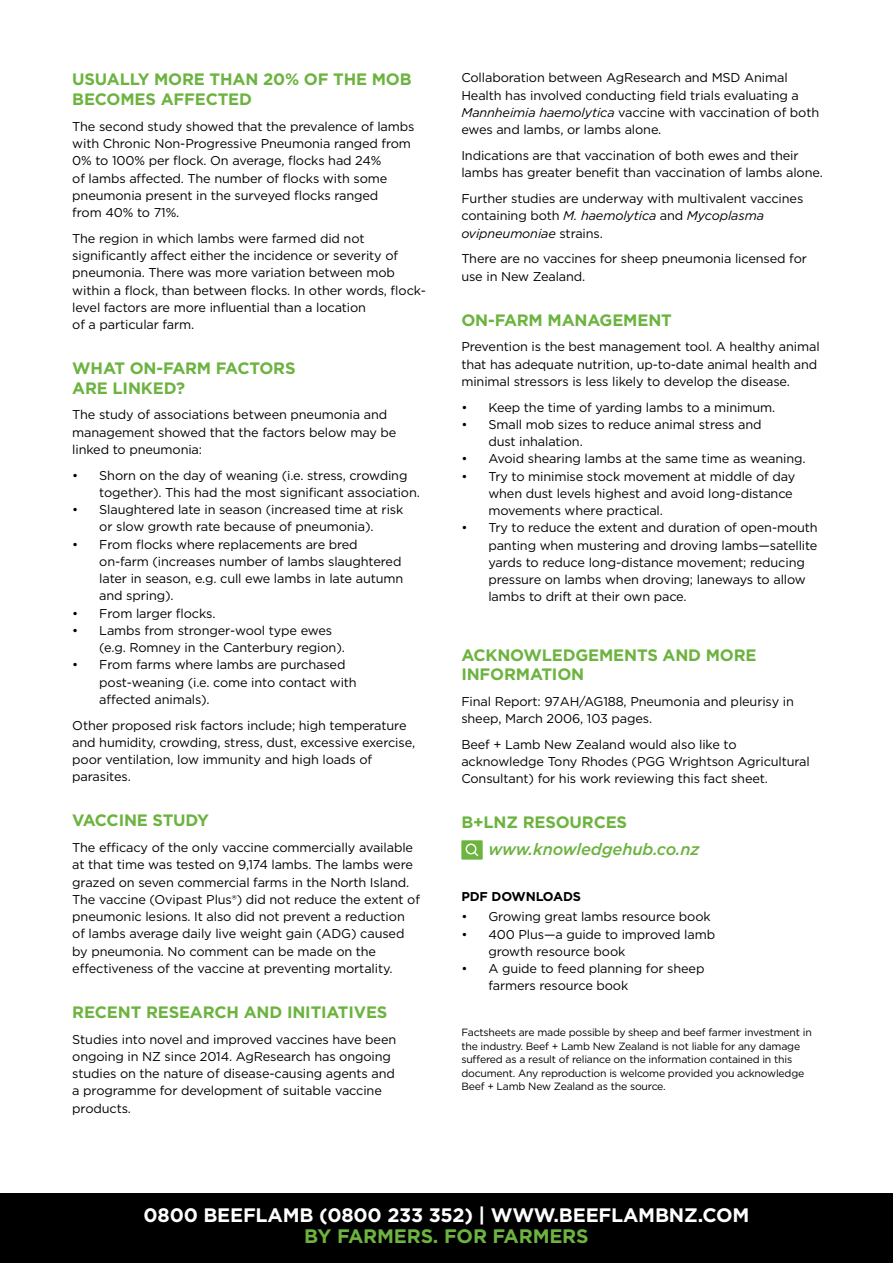
<style>
.page{position:relative;width:893px;height:1263px;background:#fff}
.page>*{position:absolute;margin:0;border:0;box-sizing:border-box;transform-origin:0 0}
.t1{font:700 19.5px "Gotham";letter-spacing:-.01em;color:#fff}
.t2{font:700 19.5px "Gotham";letter-spacing:-.01em;color:#6cb33f}
.t3{font:700 16.5px/19.5px "Gotham";letter-spacing:-.01em;color:#6cb33f}
.t4{font:italic 500 16.5px "Gotham";letter-spacing:-.01em;color:#6cb33f}
.t5{font:12.75px/17.2px "Gotham";letter-spacing:-.01em;color:#000}
.t6{font:700 12.75px "Gotham";letter-spacing:-.01em;color:#000}
.t7{font:10.5px/13.5px "Gotham";letter-spacing:-.02em;color:#000}
.s1{font-style:italic}
</style>
<div class="page">
<div style="left:0;top:1193px;width:893px;height:70px;background:#000"></div>
<div style="left:461px;top:840px;width:22px;height:20px;background:#6cb33f"></div>
<svg style="left:466px;top:843px;width:12px;height:13px"></svg>
<p class="t3" style="left:72px;top:70px;width:341px">USUALLY MORE THAN 20% OF THE MOB<br>BECOMES AFFECTED</p>
<p class="t5" style="left:72px;top:117px;width:344px">The second study showed that the prevalence of lambs with Chronic Non-Progressive Pneumonia ranged from 0% to 100% per flock. On average, flocks had 24%<br>of lambs affected. The number of flocks with some pneumonia present in the surveyed flocks ranged<br>from 40% to 71%.</p>
<p class="t5" style="left:72px;top:229px;width:355px">The region in which lambs were farmed did not significantly affect either the incidence or severity of pneumonia. There was more variation between mob within a flock, than between flocks. In other words, flock&shy;level factors are more influential than a location<br>of a particular farm.</p>
<p class="t3" style="left:72px;top:358px;width:225px">WHAT ON-FARM FACTORS<br>ARE LINKED?</p>
<p class="t5" style="left:72px;top:406px;width:326px">The study of associations between pneumonia and management showed that the factors below may be linked to pneumonia:</p>
<p class="t5" style="left:99px;top:466px;width:322px;text-indent:-27px">• Shorn on the day of weaning (i.e. stress, crowding together). This had the most significant association.</p>
<p class="t5" style="left:72px;top:501px;width:333px;text-align:center">• Slaughtered late in season (increased time at risk or slow growth rate because of pneumonia).</p>
<p class="t5" style="left:99px;top:535px;width:306px;text-indent:-27px">• From flocks where replacements are bred on-farm (increases number of lambs slaughtered later in season, e.g. cull ewe lambs in late autumn and spring).</p>
<p class="t5" style="left:72px;top:604px;width:145px">• From larger flocks.</p>
<p class="t5" style="left:99px;top:621px;width:247px;text-indent:-27px">• Lambs from stronger-wool type ewes (e.g. Romney in the Canterbury region).</p>
<p class="t5" style="left:99px;top:656px;width:259px;text-indent:-27px">• From farms where lambs are purchased post-weaning (i.e. come into contact with affected animals).</p>
<p class="t5" style="left:72px;top:716px;width:344px">Other proposed risk factors include; high temperature and humidity, crowding, stress, dust, excessive exercise, poor ventilation, low immunity and high loads of parasites.</p>
<p class="t3" style="left:72px;top:811px;width:138px">VACCINE STUDY</p>
<p class="t5" style="left:72px;top:839px;width:349px">The efficacy of the only vaccine commercially available at that time was tested on 9,174 lambs. The lambs were grazed on seven commercial farms in the North Island.<br>The vaccine (Ovipast Plus®) did not reduce the extent of pneumonic lesions. It also did not prevent a reduction of lambs average daily live weight gain (ADG) caused by pneumonia. No comment can be made on the effectiveness of the vaccine at preventing mortality.</p>
<p class="t3" style="left:72px;top:1002px;width:317px">RECENT RESEARCH AND INITIATIVES</p>
<p class="t5" style="left:72px;top:1030px;width:326px">Studies into novel and improved vaccines have been ongoing in NZ since 2014. AgResearch has ongoing studies on the nature of disease-causing agents and a programme for development of suitable vaccine products.</p>
<p class="t5" style="left:461px;top:69px;width:359px">Collaboration between AgResearch and MSD Animal Health has involved conducting field trials evaluating a <span class="s1">Mannheimia haemolytica</span> vaccine with vaccination of both ewes and lambs, or lambs alone.</p>
<p class="t5" style="left:461px;top:147px;width:363px">Indications are that vaccination of both ewes and their lambs has greater benefit than vaccination of lambs alone.</p>
<p class="t5" style="left:461px;top:190px;width:343px">Further studies are underway with multivalent vaccines containing both <span class="s1">M. haemolytica</span> and <span class="s1">Mycoplasma ovipneumoniae</span> strains.</p>
<p class="t5" style="left:461px;top:250px;width:347px">There are no vaccines for sheep pneumonia licensed for use in New Zealand.</p>
<p class="t3" style="left:461px;top:310px;width:212px">ON-FARM MANAGEMENT</p>
<p class="t5" style="left:461px;top:338px;width:360px">Prevention is the best management tool. A healthy animal that has adequate nutrition, up-to-date animal health and minimal stressors is less likely to develop the disease.</p>
<p class="t5" style="left:461px;top:398px;width:315px">• Keep the time of yarding lambs to a minimum.</p>
<p class="t5" style="left:488px;top:415px;width:275px;text-indent:-27px">• Small mob sizes to reduce animal stress and dust inhalation.</p>
<p class="t5" style="left:461px;top:450px;width:346px">• Avoid shearing lambs at the same time as weaning.</p>
<p class="t5" style="left:488px;top:467px;width:308px;text-indent:-27px">• Try to minimise stock movement at middle of day when dust levels highest and avoid long-distance movements where practical.</p>
<p class="t5" style="left:488px;top:519px;width:331px;text-indent:-27px">• Try to reduce the extent and duration of open-mouth panting when mustering and droving lambs—satellite yards to reduce long-distance movement; reducing pressure on lambs when droving; laneways to allow lambs to drift at their own pace.</p>
<p class="t3" style="left:461px;top:645px;width:297px">ACKNOWLEDGEMENTS AND MORE<br>INFORMATION</p>
<p class="t5" style="left:461px;top:692px;width:334px">Final Report: 97AH/AG188, Pneumonia and pleurisy in sheep, March 2006, 103 pages.</p>
<p class="t5" style="left:461px;top:735px;width:350px">Beef + Lamb New Zealand would also like to acknowledge Tony Rhodes (PGG Wrightson Agricultural<br>Consultant) for his work reviewing this fact sheet.</p>
<p class="t3" style="left:461px;top:813px;width:167px">B+LNZ RESOURCES</p>
<p class="t4" style="left:488px;top:838px;width:213px">www.knowledgehub.co.nz</p>
<p class="t6" style="left:461px;top:888px;width:121px">PDF DOWNLOADS</p>
<p class="t5" style="left:461px;top:908px;width:251px">• Growing great lambs resource book</p>
<p class="t5" style="left:488px;top:925px;width:228px;text-indent:-27px">• 400 Plus—a guide to improved lamb growth resource book</p>
<p class="t5" style="left:488px;top:959px;width:218px;text-indent:-27px">• A guide to feed planning for sheep farmers resource book</p>
<p class="t7" style="left:461px;top:1026px;width:352px">Factsheets are made possible by sheep and beef farmer investment in the industry. Beef + Lamb New Zealand is not liable for any damage suffered as a result of reliance on the information contained in this document. Any reproduction is welcome provided you acknowledge Beef + Lamb New Zealand as the source.</p>
<h1 class="t1" style="left:144px;top:1202px;width:607px">0800 BEEFLAMB (0800 233 352) | WWW.BEEFLAMBNZ.COM</h1>
<h1 class="t2" style="left:304px;top:1223px;width:286px">BY FARMERS. FOR FARMERS</h1>
</div>
